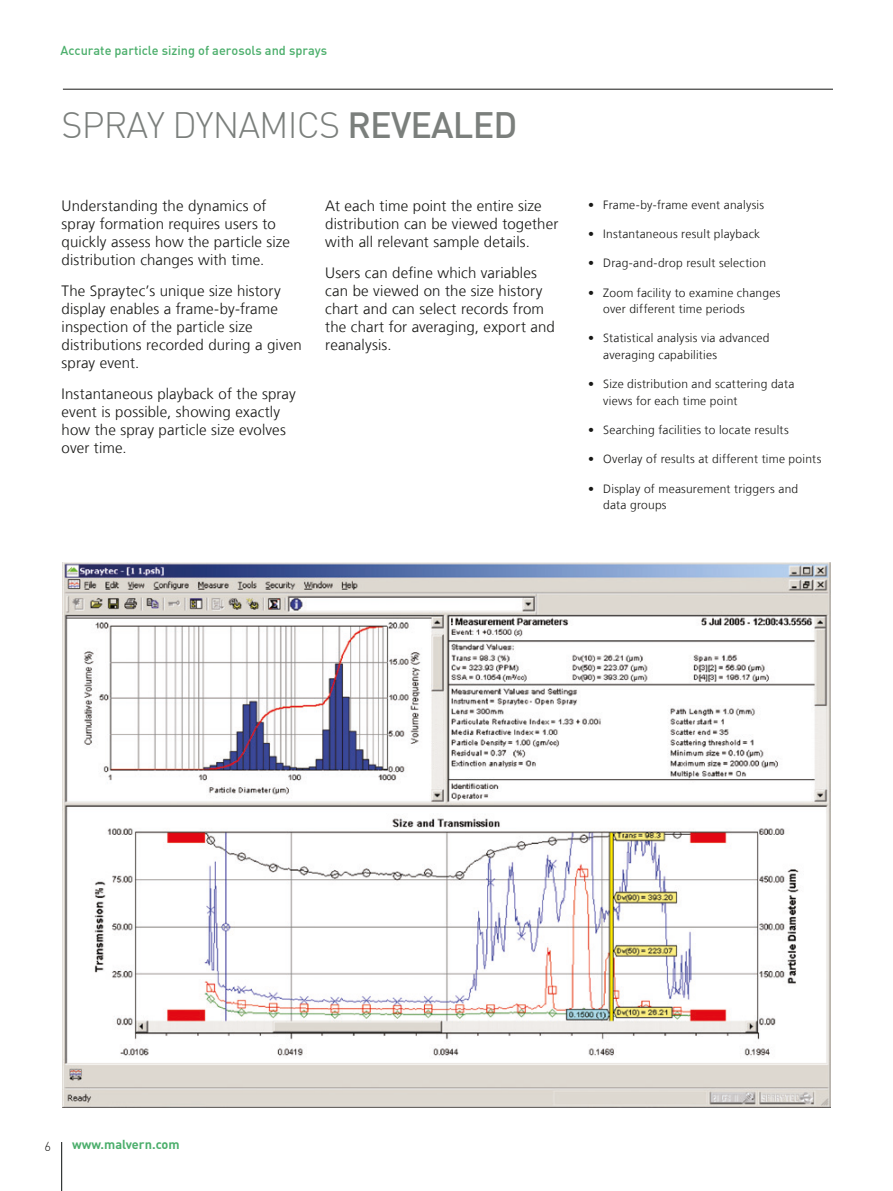
<style>
.page{position:relative;width:893px;height:1191px;background:#fff}
.page>*{position:absolute;margin:0;border:0;box-sizing:border-box;transform-origin:0 0}
.t1{font:300 36px "DIN";letter-spacing:-.025em;color:#7b7f7c}
.t2{font:300 15px/18px "Frutiger LT Com";letter-spacing:.01em;color:#181816}
.t3{font:12.75px "DIN Medium";color:#4bae6b}
.t4{font:700 12.75px "DIN";color:#4bae6b}
.t5{font:300 12.75px "DIN";color:#181816}
.t6{font:300 12px/16.5px "Frutiger LT Com";letter-spacing:.02em;color:#181816}
.s1{font-weight:500}
</style>
<div class="page">
<hr style="left:63px;top:89px;width:770px;height:1px;background:#181816">
<hr style="left:61px;top:1142px;width:1px;height:49px;background:#333737">
<img style="left:63px;top:562px;width:768px;height:545px">
<p class="t3" style="left:60px;top:43px;width:268px">Accurate particle sizing of aerosols and sprays</p>
<h1 class="t1" style="left:62px;top:103px;width:457px">SPRAY DYNAMICS <span class="s1">REVEALED</span></h1>
<p class="t2" style="left:62px;top:197px;width:230px">Understanding the dynamics of spray formation requires users to quickly assess how the particle size distribution changes with time.</p>
<p class="t2" style="left:62px;top:282px;width:242px">The Spraytec’s unique size history display enables a frame-by-frame inspection of the particle size distributions recorded during a given spray event.</p>
<p class="t2" style="left:62px;top:385px;width:236px">Instantaneous playback of the spray event is possible, showing exactly how the spray particle size evolves over time.</p>
<p class="t2" style="left:325px;top:197px;width:235px">At each time point the entire size distribution can be viewed together with all relevant sample details.</p>
<p class="t2" style="left:325px;top:264px;width:231px">Users can define which variables can be viewed on the size history chart and can select records from the chart for averaging, export and reanalysis.</p>
<p class="t6" style="left:588px;top:197px;width:177px">• Frame-by-frame event analysis</p>
<p class="t6" style="left:588px;top:226px;width:173px">• Instantaneous result playback</p>
<p class="t6" style="left:588px;top:255px;width:179px">• Drag-and-drop result selection</p>
<p class="t6" style="left:603px;top:284px;width:179px;text-indent:-15px">• Zoom facility to examine changes over different time periods</p>
<p class="t6" style="left:603px;top:330px;width:168px;text-indent:-15px">• Statistical analysis via advanced averaging capabilities</p>
<p class="t6" style="left:603px;top:376px;width:193px;text-indent:-15px">• Size distribution and scattering data views for each time point</p>
<p class="t6" style="left:588px;top:422px;width:202px">• Searching facilities to locate results</p>
<p class="t6" style="left:588px;top:451px;width:235px">• Overlay of results at different time points</p>
<p class="t6" style="left:603px;top:480px;width:197px;text-indent:-15px">• Display of measurement triggers and data groups</p>
<p class="t5" style="left:44px;top:1138px;width:8px">6</p>
<p class="t4" style="left:72px;top:1135px;width:109px">www.malvern.com</p>
</div>
